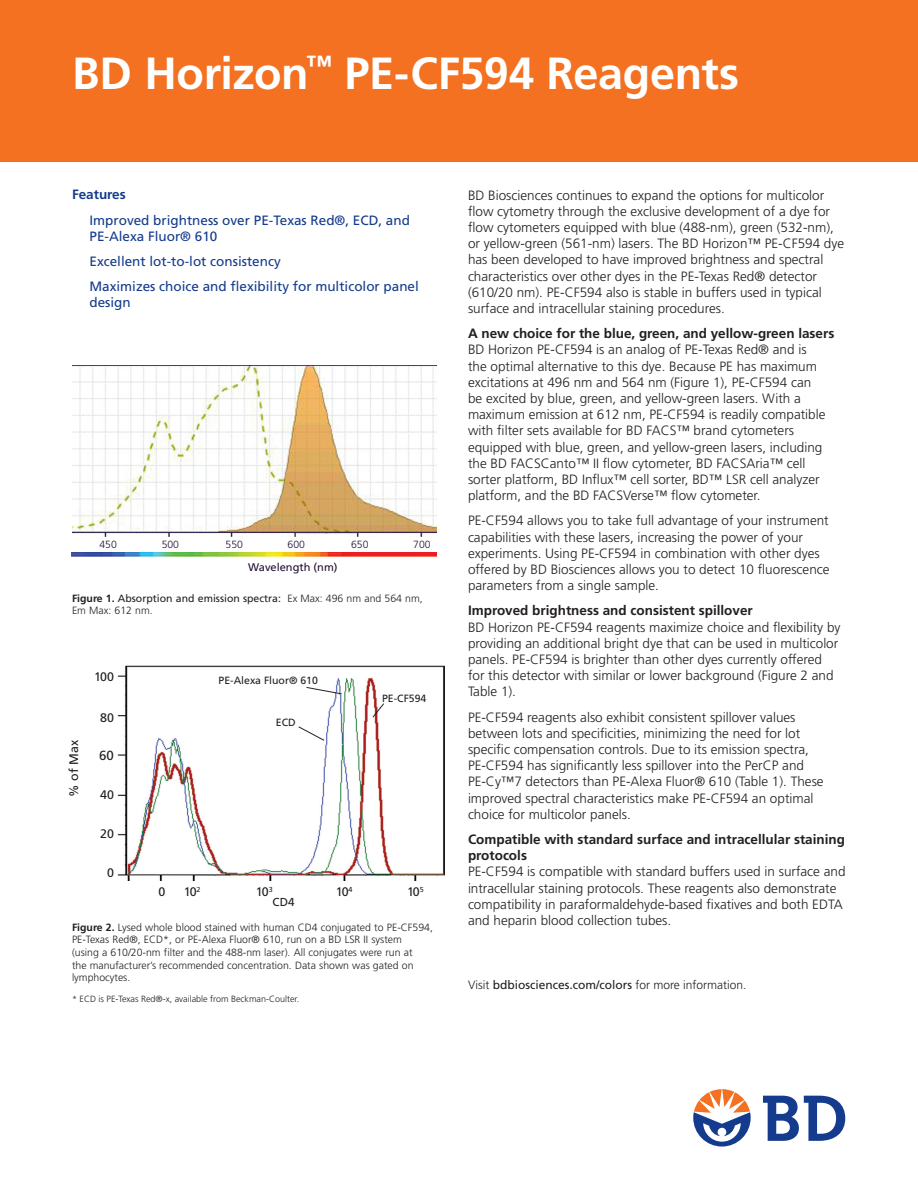
<style>
.page{position:relative;width:918px;height:1188px;background:#fff}
.page>*{position:absolute;margin:0;border:0;box-sizing:border-box;transform-origin:0 0}
.t1{font:700 45px "Frutiger";letter-spacing:-.01em;color:#fff}
.t2{font:300 13.5px/16.2px "Frutiger";color:#231f20}
.t3{font:700 13.5px/16.2px "Frutiger";color:#231f20}
.t4{font:13.5px/16.2px "Frutiger";color:#143b8d}
.t5{font:700 13.5px "Frutiger";color:#143b8d}
.t6{font:13.2px "Frutiger";color:#231f20}
.t7{font:12.45px "Frutiger";color:#231f20}
.t8{font:300 12px "Frutiger";color:#231f20}
.t9{font:11.55px "Frutiger";color:#231f20}
.t10{font:11.1px "Frutiger";color:#221035}
.t11{font:300 10.5px/12.6px "Frutiger";color:#231f20}
.t12{font:10.5px "Frutiger";color:#231f20}
.t13{font:300 10.35px "Frutiger";color:#221035}
.t14{font:300 9px "Frutiger";color:#231f20}
.s1{font-weight:700}
.s2{font-weight:400}
</style>
<div class="page">
<div style="left:0;top:0;width:918px;height:162px;background:#f37121"></div>
<svg style="left:763px;top:1096px;width:82px;height:45px"></svg>
<svg style="left:693px;top:1089px;width:58px;height:58px"></svg>
<img style="left:72px;top:552px;width:365px;height:4px">
<img style="left:72px;top:365px;width:364px;height:172px">
<img style="left:117px;top:665px;width:327px;height:216px">
<svg style="left:306px;top:687px;width:37px;height:8px"></svg>
<svg style="left:372px;top:703px;width:13px;height:15px"></svg>
<svg style="left:298px;top:726px;width:27px;height:15px"></svg>
<h1 class="t1" style="left:72px;top:47px;width:669px">BD Horizon<sup>™</sup> PE-CF594 Reagents</h1>
<p class="t2" style="left:468px;top:187px;width:378px">BD Biosciences continues to expand the options for multicolor flow cytometry through the exclusive development of a dye for flow cytometers equipped with blue (488-nm), green (532-nm), or yellow-green (561-nm) lasers. The BD Horizon™ PE-CF594 dye has been developed to have improved brightness and spectral characteristics over other dyes in the PE-Texas Red® detector (610/20 nm). PE-CF594 also is stable in buffers used in typical surface and intracellular staining procedures.</p>
<p class="t3" style="left:468px;top:325px;width:368px">A new choice for the blue, green, and yellow-green lasers</p>
<p class="t2" style="left:468px;top:342px;width:359px">BD Horizon PE-CF594 is an analog of PE-Texas Red® and is the optimal alternative to this dye. Because PE has maximum excitations at 496 nm and 564 nm (Figure 1), PE-CF594 can be excited by blue, green, and yellow-green lasers. With a maximum emission at 612 nm, PE-CF594 is readily compatible with filter sets available for BD FACS™ brand cytometers equipped with blue, green, and yellow-green lasers, including the BD FACSCanto™ II flow cytometer, BD FACSAria™ cell sorter platform, BD Influx™ cell sorter, BD™ LSR cell analyzer platform, and the BD FACSVerse™ flow cytometer.</p>
<p class="t2" style="left:468px;top:513px;width:363px">PE-CF594 allows you to take full advantage of your instrument capabilities with these lasers, increasing the power of your experiments. Using PE-CF594 in combination with other dyes offered by BD Biosciences allows you to detect 10 fluorescence parameters from a single sample.</p>
<p class="t3" style="left:468px;top:602px;width:286px">Improved brightness and consistent spillover</p>
<p class="t2" style="left:468px;top:619px;width:374px">BD Horizon PE-CF594 reagents maximize choice and flexibility by providing an additional bright dye that can be used in multicolor panels. PE-CF594 is brighter than other dyes currently offered for this detector with similar or lower background (Figure 2 and Table 1).</p>
<p class="t2" style="left:468px;top:709px;width:357px">PE-CF594 reagents also exhibit consistent spillover values between lots and specificities, minimizing the need for lot specific compensation controls. Due to its emission spectra, PE-CF594 has significantly less spillover into the PerCP and PE-Cy™7 detectors than PE-Alexa Fluor® 610 (Table 1). These improved spectral characteristics make PE-CF594 an optimal choice for multicolor panels.</p>
<p class="t3" style="left:468px;top:831px;width:379px">Compatible with standard surface and intracellular staining protocols</p>
<p class="t2" style="left:468px;top:864px;width:379px">PE-CF594 is compatible with standard buffers used in surface and intracellular staining protocols. These reagents also demonstrate compatibility in paraformaldehyde-based fixatives and both EDTA and heparin blood collection tubes.</p>
<p class="t5" style="left:72px;top:187px;width:55px">Features</p>
<p class="t4" style="left:90px;top:212px;width:322px">Improved brightness over PE-Texas Red®, ECD, and<br>PE-Alexa Fluor® 610</p>
<p class="t4" style="left:90px;top:249px;width:331px;line-height:25.2px">Excellent lot-to-lot consistency<br>Maximizes choice and flexibility for multicolor panel</p>
<p class="t4" style="left:90px;top:295px;width:43px">design</p>
<p class="t13" style="left:100px;top:539px;width:19px">450</p>
<p class="t13" style="left:162px;top:539px;width:19px">500</p>
<p class="t13" style="left:226px;top:539px;width:19px">550</p>
<p class="t13" style="left:288px;top:539px;width:19px">600</p>
<p class="t13" style="left:351px;top:539px;width:19px">650</p>
<p class="t13" style="left:413px;top:539px;width:19px">700</p>
<p class="t13" style="left:477px;top:539px;width:19px">750</p>
<p class="t13" style="left:539px;top:539px;width:19px">800</p>
<p class="t13" style="left:603px;top:539px;width:19px">850</p>
<p class="t13" style="left:665px;top:539px;width:19px">900</p>
<p class="t10" style="left:248px;top:560px;width:91px">Wavelength (nm)</p>
<p class="t11" style="left:72px;top:592px;width:352px"><span class="s1">Figure 1.</span> <span class="s2">Absorption and emission spectra:</span> Ex Max: 496 nm and 564 nm,<br>Em Max: 612 nm.</p>
<p class="t7" style="left:94px;top:669px;width:21px">100</p>
<p class="t7" style="left:100px;top:710px;width:15px">80</p>
<p class="t6" style="left:99px;top:748px;width:16px">60</p>
<p class="t7" style="left:100px;top:787px;width:15px">40</p>
<p class="t7" style="left:100px;top:827px;width:15px">20</p>
<p class="t7" style="left:107px;top:865px;width:8px">0</p>
<p class="t12" style="left:219px;top:674px;width:101px">PE-Alexa Fluor® 610</p>
<p class="t12" style="left:382px;top:692px;width:46px">PE-CF594</p>
<p class="t12" style="left:276px;top:717px;width:21px">ECD</p>
<p class="t7" style="left:66px;top:797px;width:58px;rotate:-90deg">% of Max</p>
<p class="t7" style="left:158px;top:884px;width:8px">0</p>
<p class="t7" style="left:184px;top:884px;width:18px">10<sup>2</sup></p>
<p class="t7" style="left:256px;top:884px;width:18px">10<sup>3</sup></p>
<p class="t7" style="left:336px;top:884px;width:18px">10<sup>4</sup></p>
<p class="t7" style="left:407px;top:884px;width:18px">10<sup>5</sup></p>
<p class="t9" style="left:273px;top:895px;width:23px">CD4</p>
<p class="t11" style="left:72px;top:921px;width:362px"><span class="s1">Figure 2.</span> Lysed whole blood stained with human CD4 conjugated to PE-CF594, PE-Texas Red®, ECD*, or PE-Alexa Fluor® 610, run on a BD LSR II system<br>(using a 610/20-nm filter and the 488-nm laser). All conjugates were run at<br>the manufacturer’s recommended concentration. Data shown was gated on lymphocytes.</p>
<p class="t8" style="left:468px;top:978px;width:280px">Visit <span class="s2">bdbiosciences.com/colors</span> for more information.</p>
<p class="t14" style="left:72px;top:994px;width:229px">* ECD is PE-Texas Red®-x, available from Beckman-Coulter.</p>
</div>
